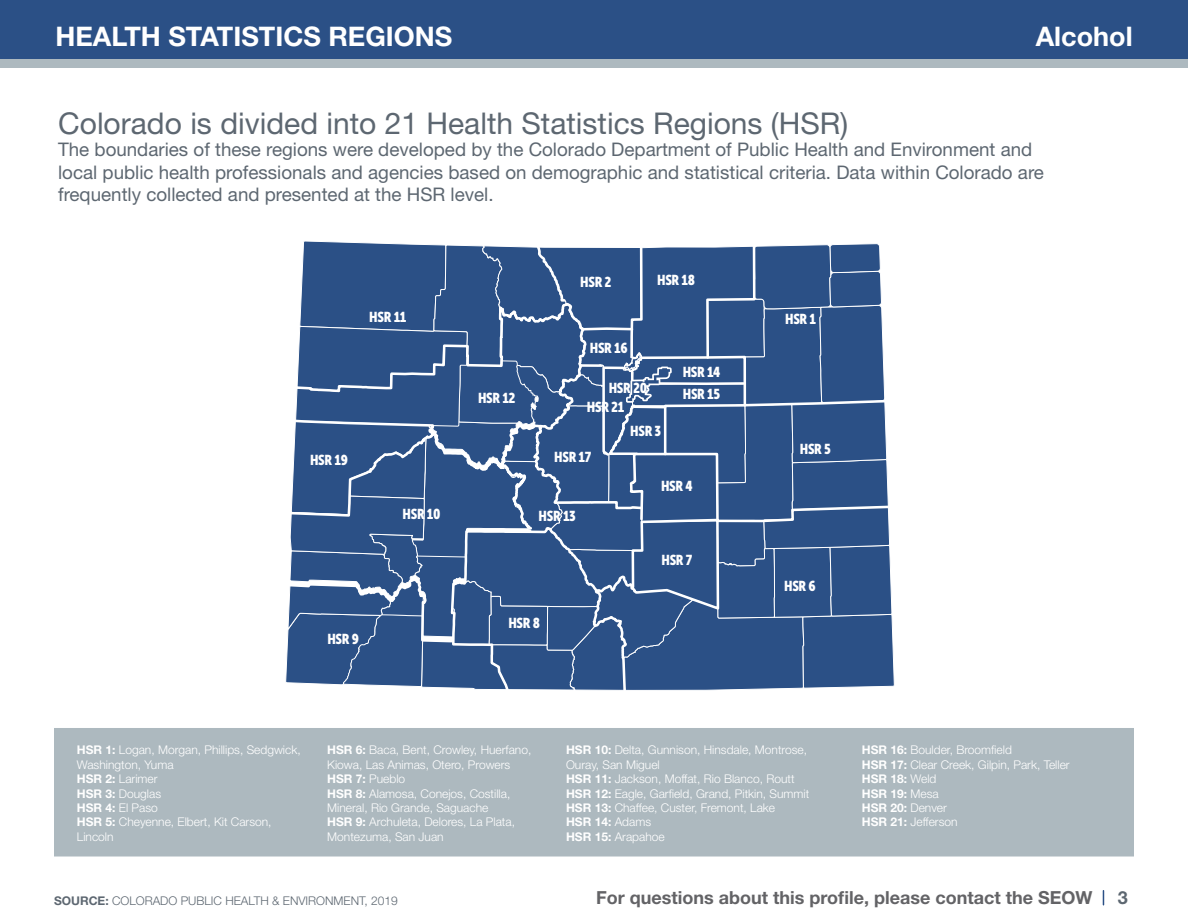
<style>
.page{position:relative;width:1188px;height:918px;background:#fff}
.page>*{position:absolute;margin:0;border:0;box-sizing:border-box;transform-origin:0 0}
.t1{font:30px "Helvetica Neue LT Std";color:#5d6771}
.Page_Title{font:700 27px "Helvetica Neue LT Std";color:#fff}
.t2{font:18.75px/22.5px "Helvetica Neue LT Std";color:#5d6771}
.t3{font:700 18px "Helvetica Neue LT Std";color:#636366}
.t4{font:700 18px "Helvetica Neue LT Std";color:#5d6771}
.t5{font:14.25px/21.9px "Museo Sans Cond 900";letter-spacing:-.02em;color:#fff}
.t6{font:300 12px/14.4px "Helvetica Neue LT Std";color:#fff}
.t7{font:300 12px "Helvetica Neue LT Std";color:#5d6771}
.t8{font:700 12px "Helvetica Neue LT Std";color:#fff}
.s1{font-weight:700}
.s2{font-weight:300}
</style>
<div class="page">
<div style="left:0;top:0;width:1188px;height:59px;background:#2b5086"></div>
<div style="left:0;top:59px;width:1187px;height:9px;background:#adb9bf"></div>
<svg style="left:1103px;top:891px;width:1px;height:14px"></svg>
<svg style="left:285px;top:241px;width:610px;height:450px;background:#416292"></svg>
<div style="left:54px;top:728px;width:1080px;height:128px;background:#adb9bf"></div>
<p class="Page_Title" style="left:55px;top:20px;width:399px">HEALTH STATISTICS REGIONS</p>
<h2 class="Page_Title" style="left:1036px;top:20px;width:98px">Alcohol</h2>
<p class="t1" style="left:58px;top:105px;width:792px">Colorado is divided into 21 Health Statistics Regions (HSR)</p>
<p class="t2" style="left:58px;top:138px;width:987px">The boundaries of these regions were developed by the Colorado Department of Public Health and Environment and local public health professionals and agencies based on demographic and statistical criteria. Data within Colorado are frequently collected and presented at the HSR level.</p>
<p class="t5" style="left:369px;top:306px;width:39px">HSR 11</p>
<p class="t5" style="left:478px;top:387px;width:39px">HSR 12</p>
<p class="t5" style="left:580px;top:271px;width:33px">HSR 2</p>
<p class="t5" style="left:657px;top:269px;width:39px">HSR 18</p>
<p class="t5" style="left:590px;top:337px;width:39px">HSR 16</p>
<p class="t5" style="left:587px;top:379px;width:62px;line-height:18.5px;text-indent:22px">HSR 20<br>HSR 21</p>
<p class="t5" style="left:683px;top:361px;width:39px">HSR 14<br>HSR 15</p>
<p class="t5" style="left:630px;top:420px;width:33px">HSR 3</p>
<p class="t5" style="left:310px;top:449px;width:39px">HSR 19</p>
<p class="t5" style="left:554px;top:446px;width:39px">HSR 17</p>
<p class="t5" style="left:403px;top:503px;width:39px">HSR 10</p>
<p class="t5" style="left:327px;top:628px;width:33px">HSR 9</p>
<p class="t5" style="left:539px;top:505px;width:39px">HSR 13</p>
<p class="t5" style="left:508px;top:612px;width:33px">HSR 8</p>
<p class="t5" style="left:661px;top:475px;width:33px">HSR 4</p>
<p class="t5" style="left:661px;top:549px;width:32px">HSR 7</p>
<p class="t5" style="left:785px;top:308px;width:32px">HSR 1</p>
<p class="t5" style="left:800px;top:438px;width:33px">HSR 5</p>
<p class="t5" style="left:784px;top:575px;width:33px">HSR 6</p>
<p class="t6" style="left:77px;top:743px;width:225px"><span class="s1">HSR 1:</span> Logan, Morgan, Phillips, Sedgwick,</p>
<p class="t6" style="left:77px;top:757px;width:98px">Washington, Yuma</p>
<p class="t6" style="left:77px;top:772px;width:82px"><span class="s1">HSR 2:</span> Larimer</p>
<p class="t6" style="left:77px;top:786px;width:86px"><span class="s1">HSR 3:</span> Douglas</p>
<p class="t6" style="left:77px;top:800px;width:82px"><span class="s1">HSR 4:</span> El Paso</p>
<p class="t6" style="left:77px;top:815px;width:196px"><span class="s1">HSR 5:</span> Cheyenne, Elbert, Kit Carson,</p>
<p class="t6" style="left:77px;top:829px;width:38px">Lincoln</p>
<p class="t6" style="left:327px;top:743px;width:206px"><span class="s1">HSR 6:</span> Baca, Bent, Crowley, Huerfano,<br>Kiowa, Las Animas, Otero, Prowers</p>
<p class="t6" style="left:327px;top:772px;width:80px"><span class="s1">HSR 7:</span> Pueblo</p>
<p class="t6" style="left:327px;top:786px;width:185px"><span class="s1">HSR 8:</span> Alamosa, Conejos, Costilla,<br>Mineral, Rio Grande, Saguache</p>
<p class="t6" style="left:327px;top:815px;width:189px"><span class="s1">HSR 9:</span> Archuleta, Delores, La Plata,<br>Montezuma, San Juan</p>
<p class="t7" style="left:54px;top:893px;width:345px"><span class="s1">SOURCE:</span> COLORADO PUBLIC HEALTH &amp; ENVIRONMENT, 2019</p>
<p class="t6" style="left:566px;top:743px;width:243px"><span class="s1">HSR 10:</span> Delta, Gunnison, Hinsdale, Montrose,<br>Ouray, San Miguel</p>
<p class="t6" style="left:566px;top:772px;width:230px"><span class="s1">HSR 11:</span> Jackson, Moffat, Rio Blanco, Routt</p>
<p class="t6" style="left:566px;top:786px;width:245px"><span class="s1">HSR 12:</span> Eagle, Garfield, Grand, Pitkin, Summit</p>
<p class="t6" style="left:566px;top:800px;width:211px"><span class="s1">HSR 13:</span> Chaffee, Custer, Fremont, Lake</p>
<p class="t8" style="left:566px;top:815px;width:87px">HSR 14: <span class="s2">Adams</span></p>
<p class="t6" style="left:566px;top:829px;width:100px"><span class="s1">HSR 15:</span> Arapahoe</p>
<p class="t6" style="left:862px;top:743px;width:152px"><span class="s1">HSR 16:</span> Boulder, Broomfield</p>
<p class="t6" style="left:862px;top:757px;width:209px"><span class="s1">HSR 17:</span> Clear Creek, Gilpin, Park, Teller</p>
<p class="t8" style="left:862px;top:772px;width:76px">HSR 18: <span class="s2">Weld</span></p>
<p class="t8" style="left:862px;top:786px;width:78px">HSR 19: <span class="s2">Mesa</span></p>
<p class="t8" style="left:862px;top:800px;width:87px">HSR 20: <span class="s2">Denver</span></p>
<p class="t6" style="left:862px;top:815px;width:97px"><span class="s1">HSR 21:</span> Jefferson</p>
<h3 class="t3" style="left:596px;top:886px;width:498px">For questions about this profile, please contact the SEOW</h3>
<p class="t4" style="left:1118px;top:887px;width:12px">3</p>
</div>
